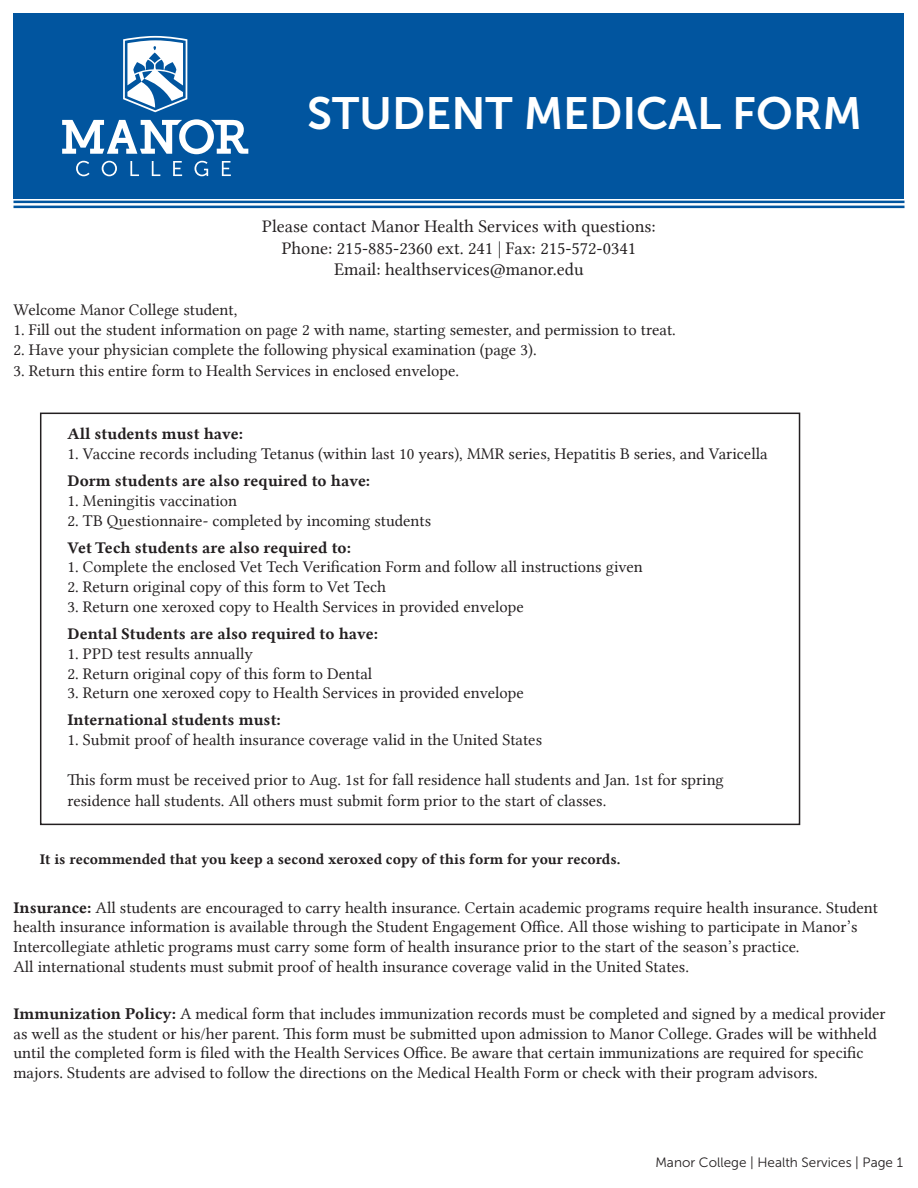
<style>
.page{position:relative;width:918px;height:1188px;background:#fff}
.page>*{position:absolute;margin:0;border:0;box-sizing:border-box;transform-origin:0 0}
.t1{font:45px "Museo Sans 700";color:#fff}
.t2{font:18px "Lin Libertine";color:#231f20}
.t3{font:16.5px/19.8px "Lin Libertine";color:#231f20}
.t4{font:16.5px "Lin Libertine B";color:#231f20}
.t5{font:15px "Lin Libertine B";color:#231f20}
.t6{font:13.5px "Museo Sans 300";color:#231f20}
.s1{font-family:"Lin Libertine B"}
</style>
<div class="page">
<div style="left:14px;top:14px;width:890px;height:185px;background:#01559f"></div>
<svg style="left:76px;top:161px;width:14px;height:15px"></svg>
<svg style="left:102px;top:161px;width:15px;height:15px"></svg>
<svg style="left:130px;top:161px;width:9px;height:15px"></svg>
<svg style="left:152px;top:161px;width:8px;height:15px"></svg>
<svg style="left:173px;top:161px;width:9px;height:15px"></svg>
<svg style="left:194px;top:161px;width:14px;height:15px"></svg>
<svg style="left:222px;top:161px;width:9px;height:15px"></svg>
<svg style="left:62px;top:119px;width:186px;height:35px"></svg>
<svg style="left:123px;top:36px;width:64px;height:76px"></svg>
<hr style="left:14px;top:201px;width:890px;height:2px;background:#01559f">
<hr style="left:14px;top:206px;width:890px;height:2px;background:#01559f">
<div style="left:40px;top:413px;width:760px;height:412px;border:2px solid #231f20"></div>
<p class="t1" style="left:307px;top:88px;width:556px">STUDENT MEDICAL FORM</p>
<p class="t2" style="left:262px;top:216px;width:395px">Please contact Manor Health Services with questions:</p>
<p class="t2" style="left:282px;top:238px;width:356px">Phone: 215-885-2360 ext. 241 | Fax: 215-572-0341</p>
<p class="t2" style="left:334px;top:259px;width:251px">Email: healthservices@manor.edu</p>
<p class="t3" style="left:14px;top:300px;width:225px">Welcome Manor College student,</p>
<p class="t3" style="left:14px;top:320px;width:664px">1. Fill out the student information on page 2 with name, starting semester, and permission to treat.</p>
<p class="t3" style="left:14px;top:339px;width:525px">2. Have your physician complete the following physical examination (page 3).</p>
<p class="t3" style="left:14px;top:361px;width:447px">3. Return this entire form to Health Services in enclosed envelope.</p>
<p class="t4" style="left:68px;top:422px;width:177px">All students must have:</p>
<p class="t3" style="left:68px;top:444px;width:702px">1. Vaccine records including Tetanus (within last 10 years), MMR series, Hepatitis B series, and Varicella</p>
<p class="t4" style="left:68px;top:469px;width:304px">Dorm students are also required to have:</p>
<p class="t3" style="left:68px;top:491px;width:171px">1. Meningitis vaccination</p>
<p class="t3" style="left:67px;top:510px;width:365px">2. TB Questionnaire- completed by incoming students</p>
<p class="t4" style="left:68px;top:536px;width:285px">Vet Tech students are also required to:</p>
<p class="t3" style="left:67px;top:557px;width:577px">1. Complete the enclosed Vet Tech Verification Form and follow all instructions given</p>
<p class="t3" style="left:68px;top:577px;width:320px">2. Return original copy of this form to Vet Tech</p>
<p class="t3" style="left:68px;top:597px;width:458px">3. Return one xeroxed copy to Health Services in provided envelope</p>
<p class="t4" style="left:68px;top:622px;width:312px">Dental Students are also required to have:</p>
<p class="t3" style="left:68px;top:644px;width:187px">1. PPD test results annually</p>
<p class="t3" style="left:68px;top:663px;width:306px">2. Return original copy of this form to Dental</p>
<p class="t3" style="left:68px;top:683px;width:458px">3. Return one xeroxed copy to Health Services in provided envelope</p>
<p class="t4" style="left:68px;top:709px;width:215px">International students must:</p>
<p class="t3" style="left:67px;top:730px;width:476px">1. Submit proof of health insurance coverage valid in the United States</p>
<p class="t3" style="left:67px;top:770px;width:658px">This form must be received prior to Aug. 1st for fall residence hall students and Jan. 1st for spring</p>
<p class="t3" style="left:67px;top:791px;width:540px">residence hall students. All others must submit form prior to the start of classes.</p>
<p class="t5" style="left:40px;top:849px;width:582px">It is recommended that you keep a second xeroxed copy of this form for your records.</p>
<p class="t3" style="left:14px;top:897px;width:866px"><span class="s1">Insurance:</span> All students are encouraged to carry health insurance. Certain academic programs require health insurance. Student health insurance information is available through the Student Engagement Office. All those wishing to participate in Manor’s<br>Intercollegiate athletic programs must carry some form of health insurance prior to the start of the season’s practice.</p>
<p class="t3" style="left:14px;top:957px;width:677px">All international students must submit proof of health insurance coverage valid in the United States.</p>
<p class="t3" style="left:14px;top:1004px;width:874px"><span class="s1">Immunization Policy:</span> A medical form that includes immunization records must be completed and signed by a medical provider</p>
<p class="t3" style="left:14px;top:1023px;width:865px">as well as the student or his/her parent. This form must be submitted upon admission to Manor College. Grades will be withheld until the completed form is filed with the Health Services Office. Be aware that certain immunizations are required for specific majors. Students are advised to follow the directions on the Medical Health Form or check with their program advisors.</p>
<p class="t6" style="left:655px;top:1155px;width:249px">Manor College | Health Services | Page 1</p>
</div>
